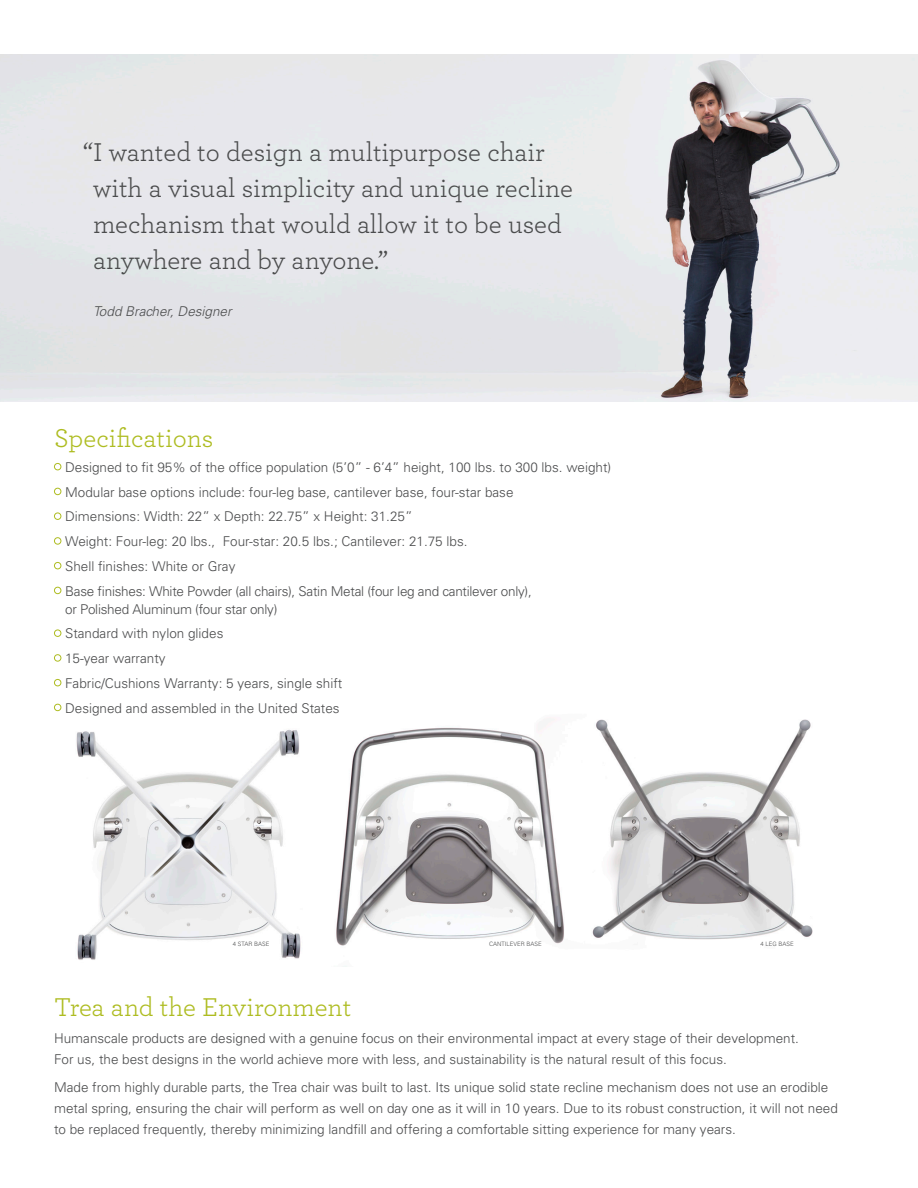
<style>
.page{position:relative;width:918px;height:1188px;background:#fff}
.page>*{position:absolute;margin:0;border:0;box-sizing:border-box;transform-origin:0 0}
.t1{font:27px/36px "Archer";color:#4b4c4d}
.t2{font:27px "Archer";color:#aebc21}
.t3{font:300 13.5px/21px "Univers";color:#4b4c4d}
.t4{font:300 13.5px/18px "Univers";letter-spacing:-.02em;color:#4b4c4d}
.t5{font:italic 300 13.5px "Univers";color:#4b4c4d}
.t6{font:300 6px "Univers";color:#4b4c4d}
</style>
<div class="page">
<img style="left:0;top:54px;width:918px;height:347px">
<img style="left:54px;top:709px;width:759px;height:258px">
<div style="left:54px;top:463px;width:7px;height:7px;border:1px solid #aebc21;border-radius:50%"></div>
<div style="left:54px;top:488px;width:7px;height:7px;border:1px solid #aebc21;border-radius:50%"></div>
<div style="left:54px;top:512px;width:7px;height:8px;border:1px solid #aebc21;border-radius:50%"></div>
<div style="left:54px;top:537px;width:7px;height:8px;border:1px solid #aebc21;border-radius:50%"></div>
<div style="left:54px;top:562px;width:7px;height:7px;border:1px solid #aebc21;border-radius:50%"></div>
<div style="left:54px;top:587px;width:7px;height:7px;border:1px solid #aebc21;border-radius:50%"></div>
<div style="left:54px;top:629px;width:7px;height:8px;border:1px solid #aebc21;border-radius:50%"></div>
<div style="left:54px;top:654px;width:7px;height:8px;border:1px solid #aebc21;border-radius:50%"></div>
<div style="left:54px;top:679px;width:7px;height:7px;border:1px solid #aebc21;border-radius:50%"></div>
<div style="left:54px;top:704px;width:7px;height:7px;border:1px solid #aebc21;border-radius:50%"></div>
<p class="t1" style="left:93px;top:133px;width:481px;text-indent:-10px">“I wanted to design a multipurpose chair with a visual simplicity and unique recline mechanism that would allow it to be used anywhere and by anyone.”</p>
<p class="t5" style="left:93px;top:303px;width:140px">Todd Bracher, Designer</p>
<p class="t2" style="left:54px;top:420px;width:161px">Specifications</p>
<p class="t3" style="left:65px;top:456px;width:548px">Designed to fit 95% of the office population (5’0” - 6’4” height, 100 lbs. to 300 lbs. weight)</p>
<p class="t3" style="left:65px;top:481px;width:450px">Modular base options include: four-leg base, cantilever base, four-star base</p>
<p class="t3" style="left:65px;top:506px;width:349px">Dimensions: Width: 22” x Depth: 22.75” x Height: 31.25”</p>
<p class="t3" style="left:65px;top:530px;width:404px">Weight: Four-leg: 20 lbs., Four-star: 20.5 lbs.; Cantilever: 21.75 lbs.</p>
<p class="t3" style="left:65px;top:555px;width:172px">Shell finishes: White or Gray</p>
<p class="t4" style="left:65px;top:581px;width:468px">Base finishes: White Powder (all chairs), Satin Metal (four leg and cantilever only), or Polished Aluminum (four star only)</p>
<p class="t3" style="left:65px;top:623px;width:160px">Standard with nylon glides</p>
<p class="t3" style="left:65px;top:647px;width:102px">15-year warranty</p>
<p class="t3" style="left:65px;top:672px;width:279px">Fabric/Cushions Warranty: 5 years, single shift</p>
<p class="t3" style="left:65px;top:697px;width:276px">Designed and assembled in the United States</p>
<p class="t6" style="left:233px;top:941px;width:38px">4 STAR BASE</p>
<p class="t6" style="left:489px;top:941px;width:54px">CANTILEVER BASE</p>
<p class="t6" style="left:761px;top:941px;width:35px">4 LEG BASE</p>
<p class="t2" style="left:54px;top:988px;width:299px">Trea and the Environment</p>
<p class="t3" style="left:54px;top:1028px;width:746px">Humanscale products are designed with a genuine focus on their environmental impact at every stage of their development.<br>For us, the best designs in the world achieve more with less, and sustainability is the natural result of this focus.</p>
<p class="t3" style="left:54px;top:1076px;width:785px">Made from highly durable parts, the Trea chair was built to last. Its unique solid state recline mechanism does not use an erodible metal spring, ensuring the chair will perform as well on day one as it will in 10 years. Due to its robust construction, it will not need to be replaced frequently, thereby minimizing landfill and offering a comfortable sitting experience for many years.</p>
</div>
